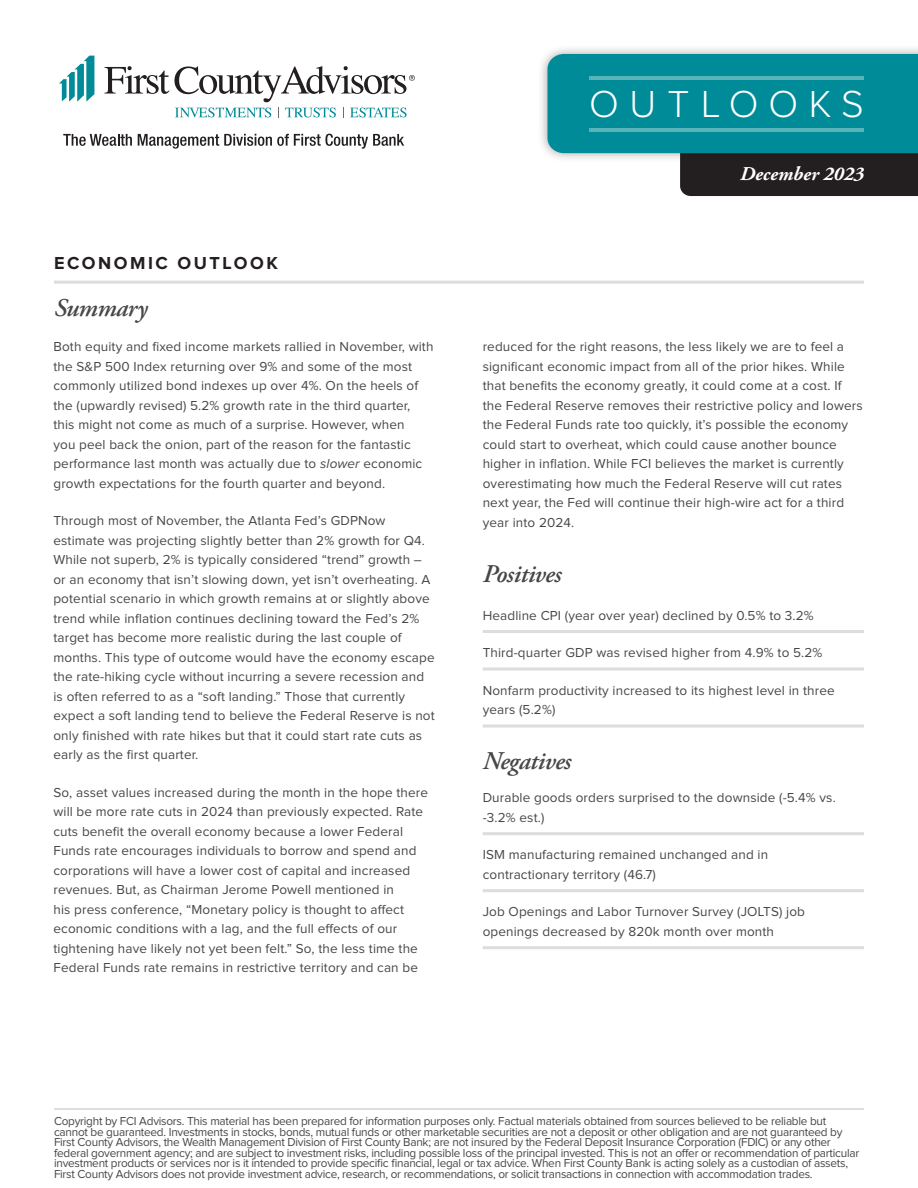
<style>
.page{position:relative;width:918px;height:1188px;background:#fff}
.page>*{position:absolute;margin:0;border:0;box-sizing:border-box;transform-origin:0 0}
.t1{font:300 39px "Proxima Nova";letter-spacing:.27em;color:#fff}
.bullets-square{font:italic 600 25.5px "Adobe Garamond Pro";letter-spacing:-.02em;color:#464747}
.palatino-main{font:italic 600 25.5px "Adobe Garamond Pro";letter-spacing:-.02em;color:#464747}
.t2{font:italic 700 19.5px "Adobe Garamond Pro";color:#fff}
.t3{font:700 18px "Proxima Nova";letter-spacing:.14em;color:#231f20}
.palatino-main-2{font:13.5px/19.5px "Proxima Nova";letter-spacing:.01em;color:#464747}
.bullets-square-2{font:13.5px/19.5px "Proxima Nova";letter-spacing:.01em;color:#464747}
.t4{font:12px/10.5px "Proxima Nova";letter-spacing:-.02em;color:#464747}
.s1{font-style:italic}
</style>
<div class="page">
<div style="left:538px;top:44px;width:380px;height:119px;background:#231f20;opacity:.38"></div>
<svg style="left:547px;top:54px;width:371px;height:142px;background:#248992"></svg>
<hr style="left:590px;top:76px;width:274px;height:4px;background:#59b3bb">
<hr style="left:590px;top:128px;width:274px;height:4px;background:#59b3bb">
<div style="left:736px;top:162px;width:133px;height:25px;background:#231f20"></div>
<hr style="left:483px;top:630px;width:381px;height:3px;background:#dedcdc">
<hr style="left:483px;top:668px;width:381px;height:3px;background:#dedcdc">
<hr style="left:483px;top:725px;width:381px;height:3px;background:#dedcdc">
<hr style="left:483px;top:832px;width:381px;height:3px;background:#dedcdc">
<hr style="left:483px;top:889px;width:381px;height:3px;background:#dedcdc">
<hr style="left:483px;top:946px;width:381px;height:3px;background:#dedcdc">
<hr style="left:54px;top:281px;width:810px;height:3px;background:#dedcdc">
<hr style="left:54px;top:1108px;width:810px;height:2px;background:#dedcdc">
<svg style="left:59px;top:56px;width:35px;height:46px"></svg>
<svg style="left:104px;top:66px;width:311px;height:52px"></svg>
<svg style="left:63px;top:134px;width:69px;height:12px"></svg>
<svg style="left:138px;top:134px;width:266px;height:15px"></svg>
<h1 class="t1" style="left:589px;top:86px;width:276px">OUTLOOKS</h1>
<p class="t3" style="left:54px;top:254px;width:225px">ECONOMIC OUTLOOK</p>
<p class="bullets-square" style="left:54px;top:293px;width:95px">Summary</p>
<p class="palatino-main-2" style="left:53px;top:338px;width:382px">Both equity and fixed income markets rallied in November, with the S&amp;P 500 Index returning over 9% and some of the most commonly utilized bond indexes up over 4%. On the heels of the (upwardly revised) 5.2% growth rate in the third quarter, this might not come as much of a surprise. However, when<br>you peel back the onion, part of the reason for the fantastic performance last month was actually due to <span class="s1">slower</span> economic growth expectations for the fourth quarter and beyond.</p>
<p class="palatino-main-2" style="left:53px;top:512px;width:383px">Through most of November, the Atlanta Fed’s GDPNow estimate was projecting slightly better than 2% growth for Q4.<br>While not superb, 2% is typically considered “trend” growth – or an economy that isn’t slowing down, yet isn’t overheating. A potential scenario in which growth remains at or slightly above trend while inflation continues declining toward the Fed’s 2% target has become more realistic during the last couple of months. This type of outcome would have the economy escape the rate-hiking cycle without incurring a severe recession and is often referred to as a “soft landing.” Those that currently expect a soft landing tend to believe the Federal Reserve is not only finished with rate hikes but that it could start rate cuts as early as the first quarter.</p>
<p class="palatino-main-2" style="left:53px;top:783px;width:376px">So, asset values increased during the month in the hope there will be more rate cuts in 2024 than previously expected. Rate cuts benefit the overall economy because a lower Federal Funds rate encourages individuals to borrow and spend and corporations will have a lower cost of capital and increased revenues. But, as Chairman Jerome Powell mentioned in<br>his press conference, “Monetary policy is thought to affect economic conditions with a lag, and the full effects of our tightening have likely not yet been felt.” So, the less time the Federal Funds rate remains in restrictive territory and can be</p>
<h3 class="t2" style="left:740px;top:162px;width:125px">December 2023</h3>
<p class="palatino-main-2" style="left:483px;top:338px;width:381px">reduced for the right reasons, the less likely we are to feel a significant economic impact from all of the prior hikes. While that benefits the economy greatly, it could come at a cost. If the Federal Reserve removes their restrictive policy and lowers the Federal Funds rate too quickly, it’s possible the economy could start to overheat, which could cause another bounce higher in inflation. While FCI believes the market is currently overestimating how much the Federal Reserve will cut rates next year, the Fed will continue their high-wire act for a third year into 2024.</p>
<p class="palatino-main" style="left:483px;top:559px;width:80px">Positives</p>
<p class="bullets-square-2" style="left:483px;top:606px;width:333px">Headline CPI (year over year) declined by 0.5% to 3.2%</p>
<p class="bullets-square-2" style="left:483px;top:643px;width:341px">Third-quarter GDP was revised higher from 4.9% to 5.2%</p>
<p class="bullets-square-2" style="left:483px;top:681px;width:354px">Nonfarm productivity increased to its highest level in three years (5.2%)</p>
<p class="bullets-square" style="left:483px;top:746px;width:90px">Negatives</p>
<p class="bullets-square-2" style="left:483px;top:789px;width:355px">Durable goods orders surprised to the downside (-5.4% vs. -3.2% est.)</p>
<p class="bullets-square-2" style="left:483px;top:846px;width:287px">ISM manufacturing remained unchanged and in contractionary territory (46.7)</p>
<p class="bullets-square-2" style="left:483px;top:903px;width:324px">Job Openings and Labor Turnover Survey (JOLTS) job openings decreased by 820k month over month</p>
<p class="t4" style="left:54px;top:1117px;width:807px">Copyright by FCI Advisors. This material has been prepared for information purposes only. Factual materials obtained from sources believed to be reliable but cannot be guaranteed. Investments in stocks, bonds, mutual funds or other marketable securities are not a deposit or other obligation and are not guaranteed by First County Advisors, the Wealth Management Division of First County Bank; are not insured by the Federal Deposit Insurance Corporation (FDIC) or any other federal government agency; and are subject to investment risks, including possible loss of the principal invested. This is not an offer or recommendation of particular investment products or services nor is it intended to provide specific financial, legal or tax advice. When First County Bank is acting solely as a custodian of assets, First County Advisors does not provide investment advice, research, or recommendations, or solicit transactions in connection with accommodation trades.</p>
</div>
